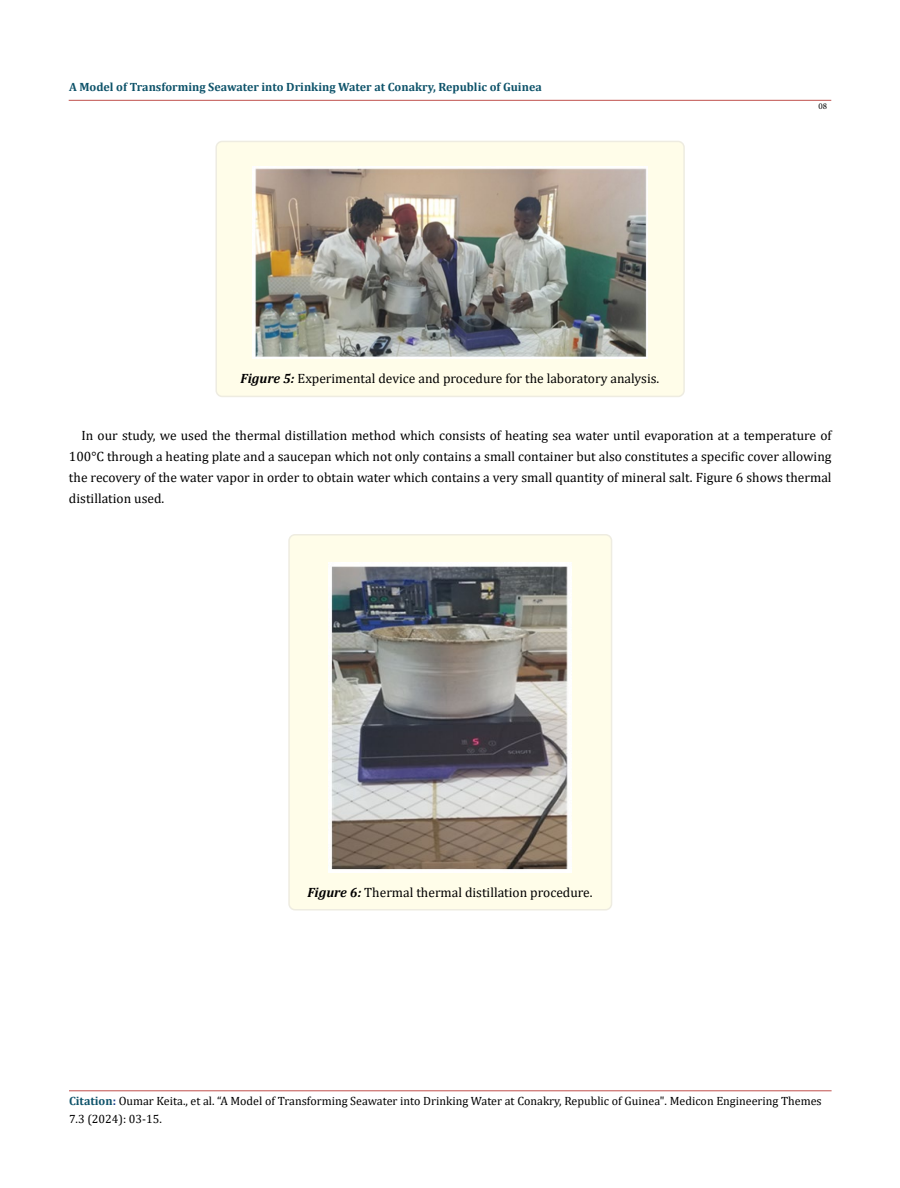
<style>
.page{position:relative;width:900px;height:1188px;background:#fff}
.page>*{position:absolute;margin:0;border:0;box-sizing:border-box;transform-origin:0 0}
.t1{font:13.5px/21px "Cambria";color:#000;text-align:justify}
.t2{font:12px/18px "Cambria";color:#000}
.t3{font:700 12px "Cambria";color:#0e536a}
.t4{font:9px "Minion Pro";color:#000}
.s1{font-weight:700;font-style:italic}
.s2{font-weight:700;color:#0e536a}
.s3{font-weight:700;color:#173e88}
</style>
<div class="page">
<hr style="left:69px;top:1091px;width:763px;height:1px;background:#c0504d">
<hr style="left:69px;top:100px;width:762px;height:1px;background:#c0504d">
<div style="left:216px;top:141px;width:468px;height:255px;background:#fffde9;border-radius:6px"></div>
<div style="left:215px;top:141px;width:470px;height:256px;border:2px solid #eeece1;border-radius:6px"></div>
<img style="left:252px;top:166px;width:396px;height:192px">
<div style="left:289px;top:535px;width:323px;height:375px;background:#fffde9;border-radius:6px"></div>
<div style="left:288px;top:534px;width:324px;height:376px;border:2px solid #eeece1;border-radius:6px"></div>
<img style="left:328px;top:562px;width:244px;height:310px">
<p class="t3" style="left:69px;top:79px;width:474px">A Model of Transforming Seawater into Drinking Water at Conakry, Republic of Guinea</p>
<p class="t1" style="left:241px;top:368px;width:420px"><span class="s1">Figure 5:</span> Experimental device and procedure for the laboratory analysis.</p>
<p class="t4" style="left:818px;top:100px;width:10px">08</p>
<p class="t1" style="left:69px;top:425px;width:764px;text-indent:13px">In our study, we used the thermal distillation method which consists of heating sea water until evaporation at a temperature of 100°C through a heating plate and a saucepan which not only contains a small container but also constitutes a specific cover allowing the recovery of the water vapor in order to obtain water which contains a very small quantity of mineral salt. Figure 6 shows thermal distillation used.</p>
<p class="t1" style="left:307px;top:882px;width:287px"><span class="s1">Figure 6:</span> Thermal thermal distillation procedure.</p>
<p class="t2" style="left:69px;top:1092px;width:754px"><span class="s2">Citation</span><span class="s3">:</span> Oumar Keita., et al. “A Model of Transforming Seawater into Drinking Water at Conakry, Republic of Guinea". Medicon Engineering Themes<br>7.3 (2024): 03-15.</p>
</div>
